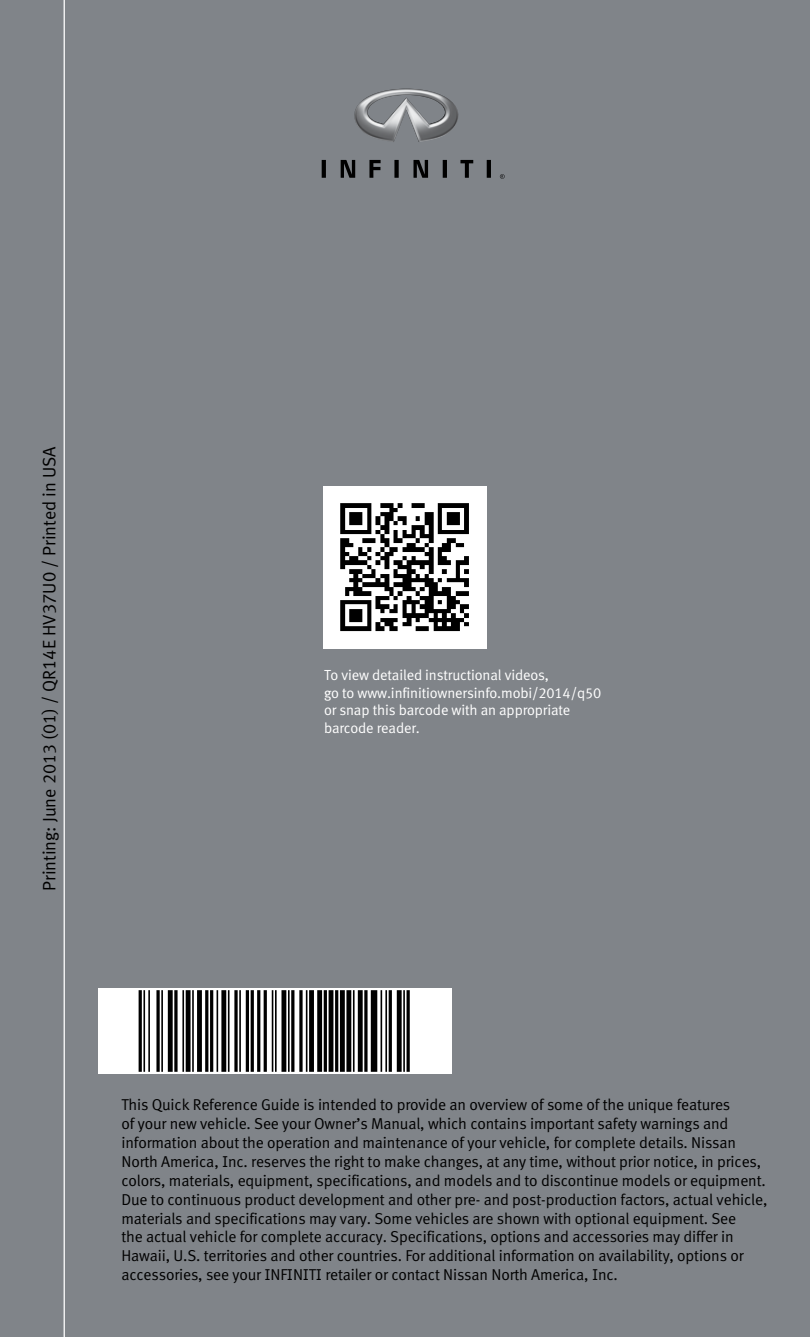
<style>
.page{position:relative;width:810px;height:1337px;background:#fff}
.page>*{position:absolute;margin:0;border:0;box-sizing:border-box;transform-origin:0 0}
.t1{font:18px "Infiniti Meta Normal";color:#000}
.t2{font:15.75px/18.9px "Infiniti Meta Normal";letter-spacing:-.01em;color:#000}
.t3{font:14.62px/17.6px "Infiniti Meta Normal";letter-spacing:-.01em;color:#fff}
.s1{font-size:18.45px}
</style>
<div class="page">
<div style="left:0;top:0;width:810px;height:1336px;background:#808489"></div>
<hr style="left:64px;top:0;width:1px;height:1336px;background:#fff">
<img style="left:354px;top:89px;width:105px;height:53px">
<svg style="left:500px;top:174px;width:5px;height:5px"></svg>
<svg style="left:369px;top:160px;width:12px;height:18px"></svg>
<svg style="left:341px;top:160px;width:14px;height:18px"></svg>
<svg style="left:414px;top:160px;width:14px;height:18px"></svg>
<svg style="left:460px;top:160px;width:13px;height:18px"></svg>
<hr style="left:322px;top:160px;width:4px;height:18px;background:#000">
<div style="left:394px;top:160px;width:5px;height:18px;background:#000"></div>
<hr style="left:443px;top:160px;width:4px;height:18px;background:#000">
<hr style="left:487px;top:160px;width:4px;height:18px;background:#000">
<img style="left:324px;top:486px;width:162px;height:162px">
<img style="left:98px;top:988px;width:354px;height:85px">
<p class="t1" style="left:39px;top:890px;width:446px;rotate:-90deg">Printing: June 2013 (01) / QR<span class="s1">14</span>E HV<span class="s1">37</span>U<span class="s1">0</span> / Printed in USA</p>
<p class="t3" style="left:324px;top:666px;width:279px">To view detailed instructional videos,<br>go to www.infinitiownersinfo.mobi/2014/q50 or snap this barcode with an appropriate barcode reader.</p>
<p class="t2" style="left:122px;top:1095px;width:648px">This Quick Reference Guide is intended to provide an overview of some of the unique features<br>of your new vehicle. See your Owner’s Manual, which contains important safety warnings and information about the operation and maintenance of your vehicle, for complete details. Nissan North America, Inc. reserves the right to make changes, at any time, without prior notice, in prices, colors, materials, equipment, specifications, and models and to discontinue models or equipment.<br>Due to continuous product development and other pre- and post-production factors, actual vehicle, materials and specifications may vary. Some vehicles are shown with optional equipment. See<br>the actual vehicle for complete accuracy. Specifications, options and accessories may differ in Hawaii, U.S. territories and other countries. For additional information on availability, options or accessories, see your INFINITI retailer or contact Nissan North America, Inc.</p>
</div>
